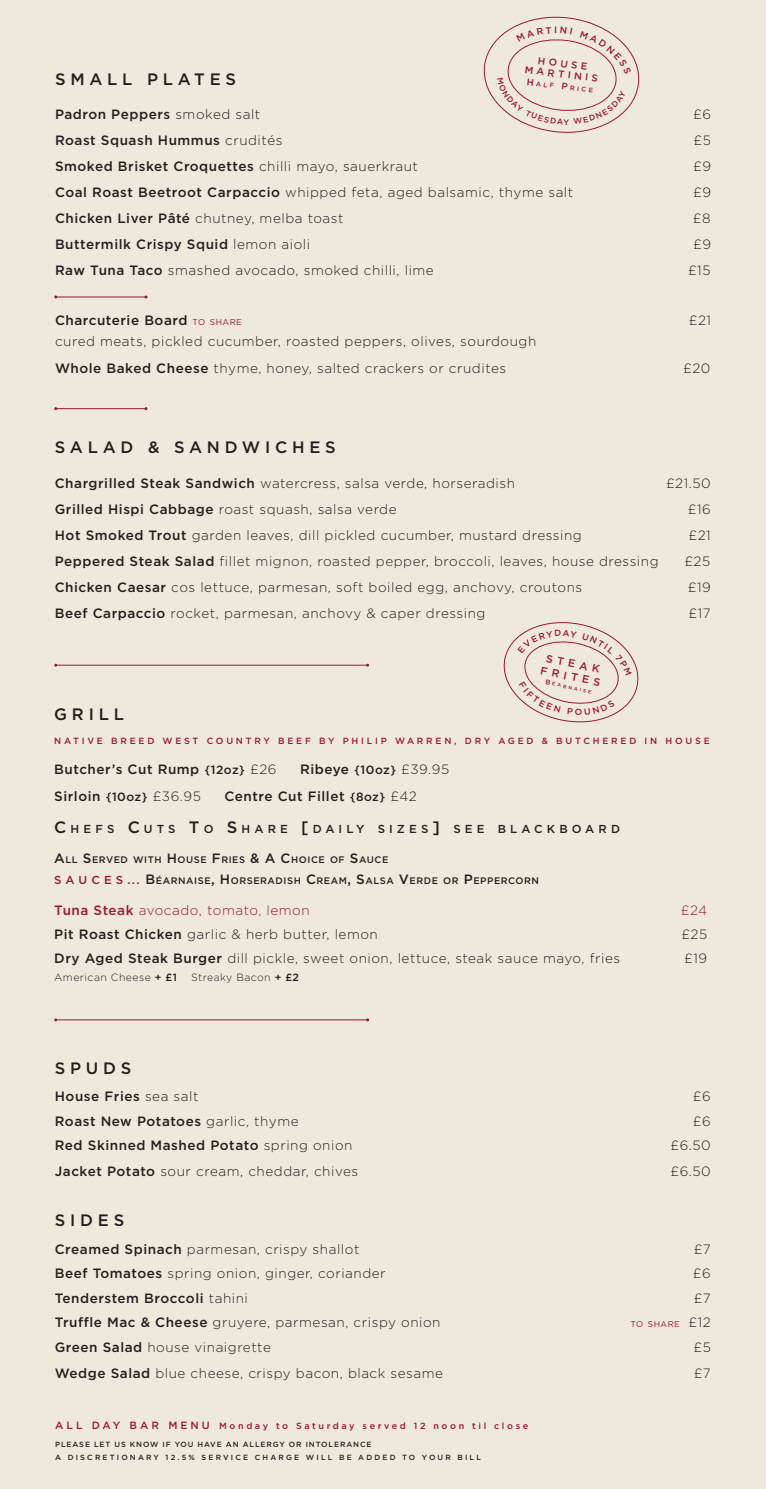
<style>
.page{position:relative;width:766px;height:1489px;background:#fff}
.page>*{position:absolute;margin:0;border:0;box-sizing:border-box;transform-origin:0 0}
.after_heads_on_bar{font:500 16.5px "Gotham";letter-spacing:.29em;color:#231f20}
.Soho_Bar{font:300 13.5px "Gotham";letter-spacing:.04em;color:#231f20}
.Soho_Bar-2{font:500 13.5px "Gotham";letter-spacing:.04em;color:#231f20}
.t1{font:300 13.5px "Gotham";letter-spacing:.04em;color:#9b1830}
.t2{font:500 11.55px "Gotham";letter-spacing:.355em;color:#231f20}
.t3{font:500 10.8px "Gotham";color:#9b1830}
.t4{font:300 10.5px "Gotham";letter-spacing:.04em;color:#231f20}
.t5{font:500 9.9px "Gotham";color:#9b1830}
.t6{font:500 9.45px "Gotham";letter-spacing:.055em;color:#231f20}
.t7{font:500 9px "Gotham";letter-spacing:.305em;color:#9b1830}
.t8{font:500 8.85px "Gotham";color:#9b1830}
.Soho_Bar-3{font:8.4px "Gotham";letter-spacing:.055em;color:#9b1830}
.t9{font:500 7.95px "Gotham";color:#9b1830}
.t10{font:500 7.5px/13.5px "Gotham";letter-spacing:.26em;color:#231f20}
.t11{font:500 6.6px "Gotham";color:#9b1830}
.t12{font:500 4.8px "Gotham";color:#9b1830}
.s1{font-size:9.3px}
.s2{font-weight:300}
.s3{font-weight:500}
.s4{font-weight:400;font-size:8.4px;color:#9b1830}
.s5{font-size:6.9px}
.s6{font-size:12px}
.s7{font-size:16.5px}
.s8{font-size:13.5px}
.s9{font-size:11.55px;color:#9b1830}
.s10{font-size:12px;color:#9b1830}
.s11{font-weight:300;font-size:13.5px;color:#231f20}
.s12{font-size:10.5px}
</style>
<div class="page">
<div style="left:0;top:0;width:765px;height:1488px;background:#efe9db"></div>
<hr style="left:56px;top:408px;width:90px;height:1px;background:#9b1830">
<hr style="left:56px;top:296px;width:90px;height:1px;background:#9b1830">
<hr style="left:56px;top:664px;width:311px;height:1px;background:#9b1830">
<hr style="left:56px;top:1019px;width:311px;height:1px;background:#9b1830">
<svg style="left:483px;top:16px;width:157px;height:117px"></svg>
<svg style="left:503px;top:622px;width:136px;height:101px"></svg>
<p class="t5" style="left:538px;top:54px;width:51px;rotate:7deg">HOUSE</p>
<p class="t5" style="left:525px;top:63px;width:75px;rotate:7deg">MARTINIS</p>
<p class="t11" style="left:527px;top:78px;width:68px;rotate:7deg"><span class="s1">H</span>ALF <span class="s1">P</span>RICE</p>
<p class="t9" style="left:563px;top:117px;width:7px">Y</p>
<p class="after_heads_on_bar" style="left:55px;top:68px;width:183px">SMALL PLATES</p>
<p class="Soho_Bar-2" style="left:55px;top:106px;width:207px">Padron Peppers <span class="s2">smoked salt</span></p>
<p class="Soho_Bar" style="left:693px;top:107px;width:19px">£6</p>
<p class="Soho_Bar-2" style="left:55px;top:132px;width:229px">Roast Squash Hummus <span class="s2">crudités</span></p>
<p class="Soho_Bar" style="left:693px;top:133px;width:19px">£5</p>
<p class="Soho_Bar-2" style="left:55px;top:158px;width:364px">Smoked Brisket Croquettes <span class="s2">chilli mayo, sauerkraut</span></p>
<p class="Soho_Bar" style="left:693px;top:159px;width:19px">£9</p>
<p class="Soho_Bar" style="left:55px;top:185px;width:519px"><span class="s3">Coal Roast Beetroot Carpaccio</span> whipped feta, aged balsamic, thyme salt</p>
<p class="Soho_Bar" style="left:693px;top:185px;width:19px">£9</p>
<p class="Soho_Bar" style="left:55px;top:211px;width:290px"><span class="s3">Chicken Liver Pâté</span> chutney, melba toast</p>
<p class="Soho_Bar" style="left:692px;top:211px;width:19px">£8</p>
<p class="Soho_Bar-2" style="left:55px;top:235px;width:257px">Buttermilk Crispy Squid <span class="s2">lemon aioli</span></p>
<p class="Soho_Bar" style="left:693px;top:237px;width:19px">£9</p>
<p class="Soho_Bar" style="left:55px;top:263px;width:380px"><span class="s3">Raw Tuna Taco</span> smashed avocado, smoked chilli, lime</p>
<p class="Soho_Bar" style="left:687px;top:263px;width:24px">£15</p>
<p class="Soho_Bar-2" style="left:55px;top:311px;width:188px">Charcuterie Board <span class="s4">TO SHARE</span></p>
<p class="Soho_Bar" style="left:688px;top:312px;width:24px">£21</p>
<p class="Soho_Bar" style="left:55px;top:333px;width:482px">cured meats, pickled cucumber, roasted peppers, olives, sourdough</p>
<p class="Soho_Bar" style="left:55px;top:361px;width:452px"><span class="s3">Whole Baked Cheese</span> thyme, honey, salted crackers or crudites</p>
<p class="Soho_Bar" style="left:683px;top:361px;width:29px">£20</p>
<p class="after_heads_on_bar" style="left:55px;top:436px;width:282px">SALAD &amp; SANDWICHES</p>
<p class="Soho_Bar" style="left:55px;top:476px;width:461px"><span class="s3">Chargrilled Steak Sandwich</span> watercress, salsa verde, horseradish</p>
<p class="Soho_Bar" style="left:666px;top:476px;width:46px">£21.50</p>
<p class="Soho_Bar" style="left:55px;top:502px;width:343px"><span class="s3">Grilled Hispi Cabbage</span> roast squash, salsa verde</p>
<p class="Soho_Bar" style="left:687px;top:502px;width:24px">£16</p>
<p class="Soho_Bar" style="left:55px;top:528px;width:528px"><span class="s3">Hot Smoked Trout</span> garden leaves, dill pickled cucumber, mustard dressing</p>
<p class="Soho_Bar" style="left:688px;top:528px;width:24px">£21</p>
<p class="Soho_Bar" style="left:55px;top:554px;width:605px"><span class="s3">Peppered Steak Salad</span> fillet mignon, roasted pepper, broccoli, leaves, house dressing</p>
<p class="Soho_Bar" style="left:684px;top:554px;width:27px">£25</p>
<p class="Soho_Bar" style="left:55px;top:579px;width:528px"><span class="s3">Chicken Caesar</span> cos lettuce, parmesan, soft boiled egg, anchovy, croutons</p>
<p class="Soho_Bar" style="left:687px;top:579px;width:24px">£19</p>
<p class="Soho_Bar" style="left:55px;top:605px;width:432px"><span class="s3">Beef Carpaccio</span> rocket, parmesan, anchovy &amp; caper dressing</p>
<p class="Soho_Bar" style="left:688px;top:605px;width:24px">£17</p>
<p class="t3" style="left:547px;top:651px;width:56px;rotate:11deg">STEAK</p>
<p class="t3" style="left:541px;top:663px;width:63px;rotate:11deg">FRITES</p>
<p class="t12" style="left:546px;top:679px;width:48px;rotate:11deg"><span class="s5">B</span>ÉARNAISE</p>
<p class="t8" style="left:574px;top:706px;width:9px">O</p>
<p class="after_heads_on_bar" style="left:54px;top:703px;width:71px">GRILL</p>
<p class="t7" style="left:54px;top:735px;width:656px">NATIVE BREED WEST COUNTRY BEEF BY PHILIP WARREN, DRY AGED &amp; BUTCHERED IN HOUSE</p>
<p class="Soho_Bar-2" style="left:54px;top:760px;width:224px">Butcher’s Cut Rump <span class="s6">{12oz}</span> <span class="s2">£26</span></p>
<p class="Soho_Bar-2" style="left:300px;top:760px;width:151px">Ribeye <span class="s6">{10oz}</span> <span class="s2">£39.95</span></p>
<p class="Soho_Bar-2" style="left:54px;top:787px;width:148px">Sirloin <span class="s6">{10oz}</span> <span class="s2">£36.95</span></p>
<p class="Soho_Bar-2" style="left:224px;top:787px;width:194px">Centre Cut Fillet <span class="s6">{8oz}</span> <span class="s2">£42</span></p>
<p class="t2" style="left:54px;top:820px;width:567px"><span class="s7">C</span> H EFS <span class="s7">C</span> UTS <span class="s7">T</span> O <span class="s7">S</span> H ARE <span class="s7">[</span>DAILY SIZES<span class="s7">]</span> SEE BLACKBOARD</p>
<p class="t6" style="left:54px;top:853px;width:335px"><span class="s8">A</span>LL <span class="s8">S</span>ERVED WITH <span class="s8">H</span>OUSE <span class="s8">F</span>RIES <span class="s8">&amp; A C</span>HOICE OF <span class="s8">S</span>AUCE</p>
<p class="t6" style="left:54px;top:874px;width:486px"><span class="s9">S A U C E S</span> <span class="s10">...</span> <span class="s8">B</span>ÉARNAISE<span class="s8">, H</span>ORSERADISH <span class="s8">C</span>REAM<span class="s8">, S</span>ALSA <span class="s8">V</span>ERDE OR <span class="s8">P</span>EPPERCORN</p>
<p class="t1" style="left:54px;top:902px;width:257px"><span class="s3">Tuna Steak</span> avocado, tomato, lemon</p>
<p class="t1" style="left:680px;top:902px;width:28px">£24</p>
<p class="Soho_Bar" style="left:54px;top:926px;width:325px"><span class="s3">Pit Roast Chicken</span> garlic &amp; herb butter, lemon</p>
<p class="Soho_Bar" style="left:681px;top:926px;width:27px">£25</p>
<p class="Soho_Bar" style="left:54px;top:950px;width:567px"><span class="s3">Dry Aged Steak Burger</span> dill pickle, sweet onion, lettuce, steak sauce mayo, fries</p>
<p class="Soho_Bar" style="left:684px;top:950px;width:24px">£19</p>
<p class="t4" style="left:54px;top:971px;width:246px">American Cheese <span class="s3">+ £1</span> Streaky Bacon <span class="s3">+ £2</span></p>
<p class="after_heads_on_bar" style="left:55px;top:1056px;width:78px">SPUDS</p>
<p class="Soho_Bar-2" style="left:55px;top:1087px;width:145px">House Fries <span class="s2">sea salt</span></p>
<p class="Soho_Bar" style="left:692px;top:1089px;width:19px">£6</p>
<p class="Soho_Bar-2" style="left:55px;top:1112px;width:245px">Roast New Potatoes <span class="s2">garlic, thyme</span></p>
<p class="Soho_Bar" style="left:692px;top:1113px;width:19px">£6</p>
<p class="Soho_Bar-2" style="left:55px;top:1136px;width:299px">Red Skinned Mashed Potato <span class="s2">spring onion</span></p>
<p class="Soho_Bar" style="left:670px;top:1137px;width:42px">£6.50</p>
<p class="Soho_Bar" style="left:55px;top:1163px;width:305px"><span class="s3">Jacket Potato</span> sour cream, cheddar, chives</p>
<p class="Soho_Bar" style="left:670px;top:1163px;width:42px">£6.50</p>
<p class="after_heads_on_bar" style="left:55px;top:1209px;width:71px">SIDES</p>
<p class="Soho_Bar" style="left:55px;top:1241px;width:306px"><span class="s3">Creamed Spinach</span> parmesan, crispy shallot</p>
<p class="Soho_Bar" style="left:693px;top:1241px;width:19px">£7</p>
<p class="Soho_Bar" style="left:55px;top:1266px;width:332px"><span class="s3">Beef Tomatoes</span> spring onion, ginger, coriander</p>
<p class="Soho_Bar" style="left:692px;top:1266px;width:19px">£6</p>
<p class="Soho_Bar-2" style="left:55px;top:1289px;width:195px">Tenderstem Broccoli <span class="s2">tahini</span></p>
<p class="Soho_Bar" style="left:693px;top:1290px;width:19px">£7</p>
<p class="Soho_Bar" style="left:55px;top:1314px;width:387px"><span class="s3">Truffle Mac &amp; Cheese</span> gruyere, parmesan, crispy onion</p>
<p class="Soho_Bar-3" style="left:630px;top:1318px;width:82px">TO SHARE <span class="s11">£12</span></p>
<p class="Soho_Bar" style="left:55px;top:1339px;width:217px"><span class="s3">Green Salad</span> house vinaigrette</p>
<p class="Soho_Bar" style="left:693px;top:1339px;width:19px">£5</p>
<p class="Soho_Bar" style="left:55px;top:1365px;width:390px"><span class="s3">Wedge Salad</span> blue cheese, crispy bacon, black sesame</p>
<p class="Soho_Bar" style="left:693px;top:1365px;width:19px">£7</p>
<p class="t7" style="left:55px;top:1419px;width:474px"><span class="s12">ALL DAY BAR MENU</span> Monday to Saturday served 12 noon til close</p>
<p class="t10" style="left:55px;top:1437px;width:427px">PLEASE LET US KNOW IF YOU HAVE AN ALLERGY OR INTOLERANCE<br>A DISCRETIONARY 12.5% SERVICE CHARGE WILL BE ADDED TO YOUR BILL</p>
</div>
